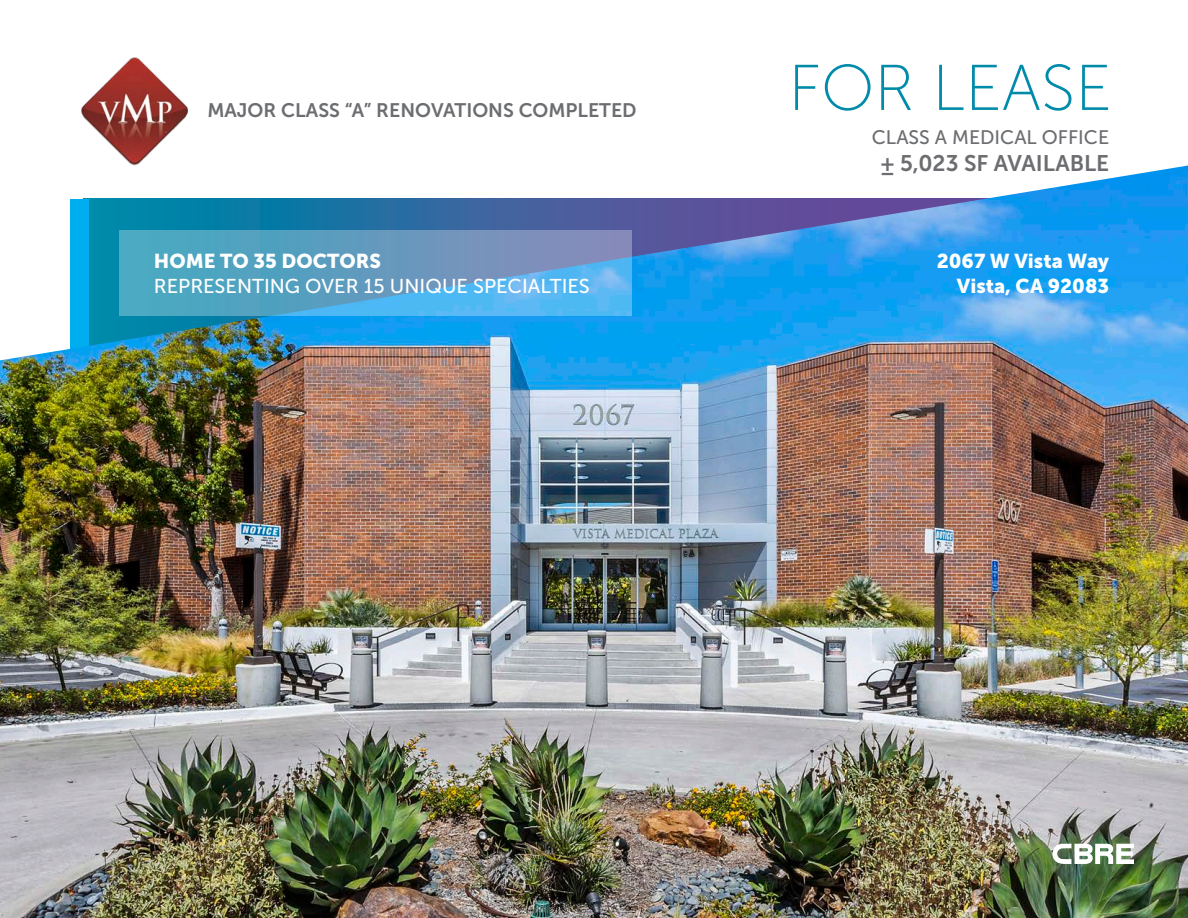
<style>
.page{position:relative;width:1188px;height:918px;background:#fff}
.page>*{position:absolute;margin:0;border:0;box-sizing:border-box;transform-origin:0 0}
._358_Header{font:64.5px "Museo Sans 100";color:#008baa}
._358_Header-2{font:22.5px "Museo Sans 700";color:#6c6d70}
._358_Subhead{font:19.95px "Museo Sans 900";color:#fff}
._358_Subhead-2{font:19.95px "Museo Sans 500";color:#fff}
._358_Header-3{font:19.5px "Museo Sans 700";color:#6c6d70}
._358_Header-4{font:19.5px "Museo Sans 500";color:#6c6d70}
</style>
<div class="page">
<img style="left:0;top:166px;width:1188px;height:752px">
<svg style="left:1052px;top:844px;width:82px;height:20px"></svg>
<svg style="left:119px;top:231px;width:513px;height:85px"></svg>
<img style="left:78px;top:57px;width:113px;height:117px">
<p class="_358_Header-3" style="left:207px;top:100px;width:431px">MAJOR CLASS “A” RENOVATIONS COMPLETED</p>
<p class="_358_Subhead" style="left:154px;top:250px;width:229px">HOME TO 35 DOCTORS</p>
<p class="_358_Subhead-2" style="left:154px;top:275px;width:437px">REPRESENTING OVER 15 UNIQUE SPECIALTIES</p>
<p class="_358_Header" style="left:788px;top:54px;width:325px">FOR LEASE</p>
<p class="_358_Header-4" style="left:872px;top:127px;width:239px">CLASS A MEDICAL OFFICE</p>
<p class="_358_Header-2" style="left:880px;top:151px;width:230px">± 5,023 SF AVAILABLE</p>
<p class="_358_Subhead" style="left:937px;top:250px;width:174px">2067 W Vista Way</p>
<p class="_358_Subhead" style="left:957px;top:274px;width:154px">Vista, CA 92083</p>
</div>
